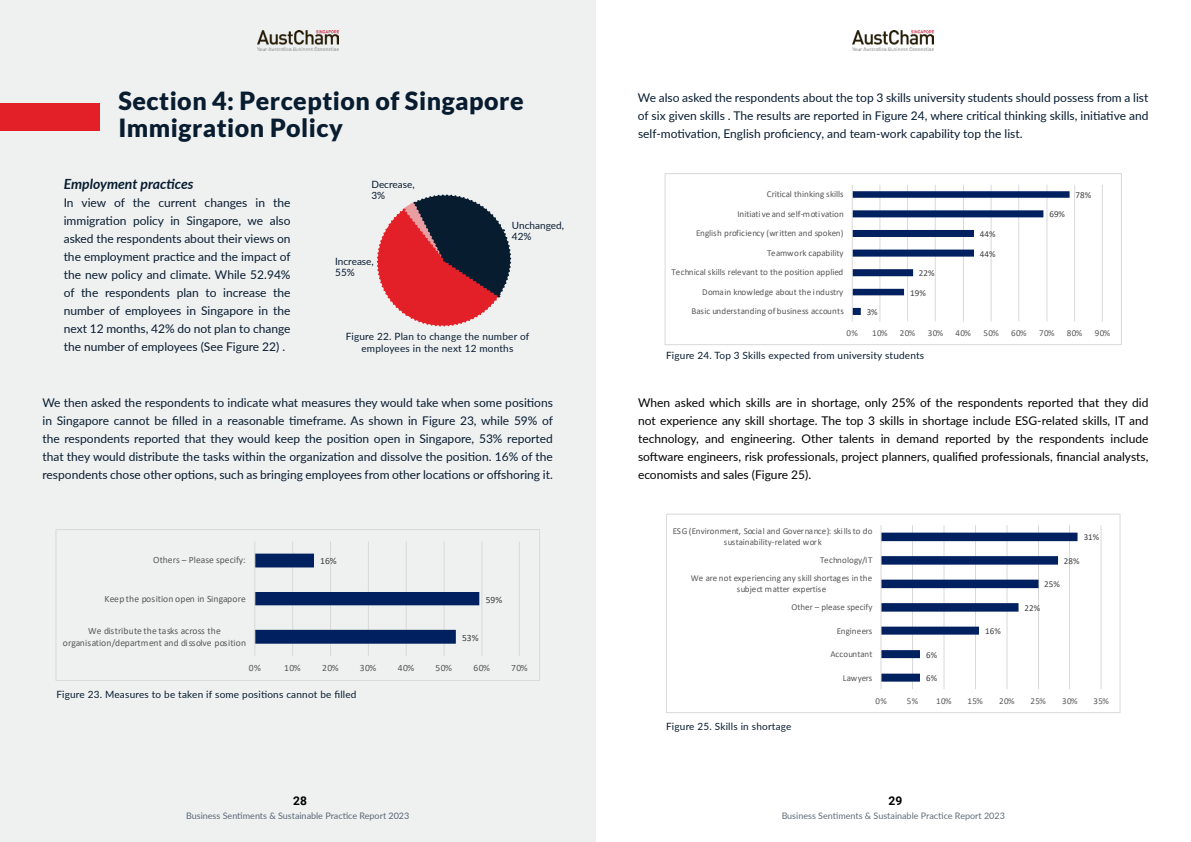
<style>
.page{position:relative;width:1191px;height:842px;background:#fff}
.page>*{position:absolute;margin:0;border:0;box-sizing:border-box;transform-origin:0 0}
.t1{font:900 25px/27px "Lato";letter-spacing:.02em;color:#081c30}
.t2{font:italic 700 14px "Lato";color:#081c30}
.t3{font:12px/18px "Lato";color:#081c30;text-align:justify}
.t4{font:12px/18px "Lato";color:#000;text-align:justify}
.t5{font:700 12px "Roboto";color:#000}
.t6{font:10px/12px "Lato";letter-spacing:.02em;color:#081c30;text-align:center}
.t7{font:10px/11px "Lato";color:#081c30}
.t8{font:9.6px/11.7px "Calibri";color:#595959;text-align:center}
.t9{font:9.6px "Calibri";color:#404040}
.t10{font:9.1px "Calibri";color:#595959}
.t11{font:9.1px "Calibri";letter-spacing:.02em;color:#595959}
.t12{font:9.1px "Calibri";color:#404040}
.t13{font:9px/11px "Calibri";color:#595959;text-align:center}
.t14{font:9px "Lato";color:#081c30}
.t15{font:9px "Calibri";color:#404040}
.t16{font:9px "Calibri";letter-spacing:.025em;color:#595959}
.t17{font:9px "Calibri";letter-spacing:.02em;color:#595959}
</style>
<div class="page">
<img style="left:852px;top:30px;width:81px;height:21px">
<div style="left:0;top:0;width:595px;height:842px;background:#eceded"></div>
<img style="left:257px;top:30px;width:81px;height:21px">
<div style="left:0;top:103px;width:99px;height:28px;background:#e31f27"></div>
<hr style="left:292px;top:541px;width:1px;height:115px;background:#d9d9d9">
<hr style="left:330px;top:541px;width:1px;height:115px;background:#d9d9d9">
<hr style="left:368px;top:541px;width:1px;height:115px;background:#d9d9d9">
<hr style="left:406px;top:541px;width:1px;height:115px;background:#d9d9d9">
<hr style="left:444px;top:541px;width:1px;height:115px;background:#d9d9d9">
<hr style="left:481px;top:541px;width:1px;height:115px;background:#d9d9d9">
<hr style="left:519px;top:541px;width:1px;height:115px;background:#d9d9d9">
<svg style="left:255px;top:554px;width:224px;height:90px"></svg>
<hr style="left:254px;top:541px;width:1px;height:115px;background:#d9d9d9">
<div style="left:56px;top:529px;width:484px;height:152px;border:1px solid #d9d9d9"></div>
<hr style="left:879px;top:185px;width:1px;height:136px;background:#d9d9d9">
<hr style="left:907px;top:185px;width:1px;height:136px;background:#d9d9d9">
<hr style="left:935px;top:185px;width:1px;height:136px;background:#d9d9d9">
<hr style="left:963px;top:185px;width:1px;height:136px;background:#d9d9d9">
<hr style="left:990px;top:185px;width:1px;height:136px;background:#d9d9d9">
<hr style="left:1018px;top:185px;width:1px;height:136px;background:#d9d9d9">
<hr style="left:1046px;top:185px;width:1px;height:136px;background:#d9d9d9">
<hr style="left:1074px;top:185px;width:1px;height:136px;background:#d9d9d9">
<hr style="left:1102px;top:185px;width:1px;height:136px;background:#d9d9d9">
<svg style="left:853px;top:191px;width:216px;height:124px"></svg>
<hr style="left:852px;top:185px;width:1px;height:136px;background:#d9d9d9">
<div style="left:664px;top:173px;width:457px;height:172px;border:1px solid #d9d9d9"></div>
<hr style="left:912px;top:525px;width:1px;height:164px;background:#d9d9d9">
<hr style="left:943px;top:525px;width:1px;height:164px;background:#d9d9d9">
<hr style="left:975px;top:525px;width:1px;height:164px;background:#d9d9d9">
<hr style="left:1006px;top:525px;width:1px;height:164px;background:#d9d9d9">
<hr style="left:1038px;top:525px;width:1px;height:164px;background:#d9d9d9">
<hr style="left:1069px;top:525px;width:1px;height:164px;background:#d9d9d9">
<hr style="left:1100px;top:525px;width:1px;height:164px;background:#d9d9d9">
<svg style="left:881px;top:533px;width:196px;height:149px"></svg>
<hr style="left:880px;top:525px;width:1px;height:164px;background:#d9d9d9">
<div style="left:666px;top:514px;width:454px;height:199px;border:1px solid #d9d9d9"></div>
<svg style="left:376px;top:194px;width:136px;height:133px"></svg>
<h1 class="t1" style="left:118px;top:87px;width:407px">Section 4: Perception of Singapore<br>Immigration Policy</h1>
<p class="t2" style="left:64px;top:173px;width:131px">Employment practices</p>
<p class="t3" style="left:64px;top:193px;width:229px">In view of the current changes in the immigration policy in Singapore, we also asked the respondents about their views on the employment practice and the impact of the new policy and climate. While 52.94% of the respondents plan to increase the number of employees in Singapore in the next 12 months, 42% do not plan to change the number of employees (See Figure 22) .</p>
<p class="t7" style="left:371px;top:179px;width:45px">Decrease,<br>3%</p>
<p class="t7" style="left:335px;top:255px;width:40px">Increase,<br>55%</p>
<p class="t7" style="left:512px;top:220px;width:53px">Unchanged,<br>42%</p>
<p class="t6" style="left:346px;top:330px;width:185px">Figure 22. Plan to change the number of employees in the next 12 months</p>
<p class="t3" style="left:42px;top:393px;width:512px">We then asked the respondents to indicate what measures they would take when some positions in Singapore cannot be filled in a reasonable timeframe. As shown in Figure 23, while 59% of the respondents reported that they would keep the position open in Singapore, 53% reported that they would distribute the tasks within the organization and dissolve the position. 16% of the respondents chose other options, such as bringing employees from other locations or offshoring it.</p>
<p class="t8" style="left:153px;top:554px;width:94px">Others – Please specify:</p>
<p class="t8" style="left:105px;top:592px;width:143px">Keep the position open in Singapore</p>
<p class="t8" style="left:63px;top:625px;width:185px">We distribute the tasks across the organisation/department and dissolve position</p>
<p class="t9" style="left:320px;top:554px;width:18px">16%</p>
<p class="t9" style="left:486px;top:593px;width:18px">59%</p>
<p class="t9" style="left:462px;top:631px;width:18px">53%</p>
<p class="t8" style="left:249px;top:662px;width:14px">0%</p>
<p class="t8" style="left:284px;top:662px;width:18px">10%</p>
<p class="t8" style="left:322px;top:662px;width:18px">20%</p>
<p class="t8" style="left:360px;top:662px;width:18px">30%</p>
<p class="t8" style="left:398px;top:662px;width:18px">40%</p>
<p class="t8" style="left:435px;top:662px;width:18px">50%</p>
<p class="t8" style="left:473px;top:662px;width:18px">60%</p>
<p class="t8" style="left:511px;top:662px;width:18px">70%</p>
<p class="t6" style="left:56px;top:687px;width:302px">Figure 23. Measures to be taken if some positions cannot be filled</p>
<p class="t5" style="left:293px;top:792px;width:15px">28</p>
<p class="t14" style="left:186px;top:810px;width:225px">Business Sentiments &amp; Sustainable Practice Report 2023</p>
<p class="t3" style="left:638px;top:88px;width:512px">We also asked the respondents about the top 3 skills university students should possess from a list of six given skills . The results are reported in Figure 24, where critical thinking skills, initiative and self-motivation, English proficiency, and team-work capability top the list.</p>
<p class="t10" style="left:767px;top:188px;width:79px">Critical thinking skills</p>
<p class="t12" style="left:1075px;top:188px;width:17px">78%</p>
<p class="t10" style="left:737px;top:207px;width:108px">Initiative and self-motivation</p>
<p class="t12" style="left:1049px;top:208px;width:17px">69%</p>
<p class="t10" style="left:696px;top:227px;width:149px">English proficiency (written and spoken)</p>
<p class="t12" style="left:979px;top:228px;width:17px">44%</p>
<p class="t10" style="left:767px;top:246px;width:78px">Teamwork capability</p>
<p class="t12" style="left:979px;top:247px;width:17px">44%</p>
<p class="t10" style="left:671px;top:266px;width:173px">Technical skills relevant to the position applied</p>
<p class="t12" style="left:919px;top:267px;width:17px">22%</p>
<p class="t10" style="left:702px;top:285px;width:142px">Domain knowledge about the industry</p>
<p class="t12" style="left:910px;top:286px;width:17px">19%</p>
<p class="t11" style="left:691px;top:305px;width:154px">Basic understanding of business accounts</p>
<p class="t12" style="left:866px;top:306px;width:13px">3%</p>
<p class="t10" style="left:846px;top:327px;width:13px">0%</p>
<p class="t10" style="left:872px;top:327px;width:17px">10%</p>
<p class="t10" style="left:900px;top:327px;width:17px">20%</p>
<p class="t10" style="left:927px;top:327px;width:17px">30%</p>
<p class="t10" style="left:955px;top:327px;width:17px">40%</p>
<p class="t10" style="left:983px;top:327px;width:17px">50%</p>
<p class="t10" style="left:1011px;top:327px;width:17px">60%</p>
<p class="t10" style="left:1039px;top:327px;width:17px">70%</p>
<p class="t10" style="left:1066px;top:327px;width:17px">80%</p>
<p class="t10" style="left:1094px;top:327px;width:17px">90%</p>
<p class="t6" style="left:666px;top:349px;width:260px">Figure 24. Top 3 Skills expected from university students</p>
<p class="t4" style="left:638px;top:393px;width:512px">When asked which skills are in shortage, only 25% of the respondents reported that they did not experience any skill shortage. The top 3 skills in shortage include ESG-related skills, IT and technology, and engineering. Other talents in demand reported by the respondents include software engineers, risk professionals, project planners, qualified professionals, financial analysts, economists and sales (Figure 25).</p>
<p class="t13" style="left:673px;top:525px;width:201px">ESG (Environment, Social and Governance): skills to do sustainability-related work</p>
<p class="t15" style="left:1083px;top:531px;width:17px">31%</p>
<p class="t16" style="left:820px;top:554px;width:54px">Technology/IT</p>
<p class="t15" style="left:1064px;top:554px;width:17px">28%</p>
<p class="t13" style="left:690px;top:572px;width:183px">We are not experiencing any skill shortages in the subject matter expertise</p>
<p class="t15" style="left:1044px;top:578px;width:17px">25%</p>
<p class="t13" style="left:791px;top:601px;width:82px">Other – please specify</p>
<p class="t15" style="left:1024px;top:601px;width:17px">22%</p>
<p class="t13" style="left:836px;top:625px;width:37px">Engineers</p>
<p class="t15" style="left:985px;top:625px;width:17px">16%</p>
<p class="t17" style="left:830px;top:648px;width:44px">Accountant</p>
<p class="t15" style="left:926px;top:648px;width:12px">6%</p>
<p class="t13" style="left:842px;top:672px;width:31px">Lawyers</p>
<p class="t15" style="left:926px;top:672px;width:12px">6%</p>
<p class="t6" style="left:666px;top:719px;width:127px">Figure 25. Skills in shortage</p>
<p class="t13" style="left:875px;top:695px;width:13px">0%</p>
<p class="t13" style="left:906px;top:695px;width:13px">5%</p>
<p class="t13" style="left:936px;top:695px;width:17px">10%</p>
<p class="t13" style="left:967px;top:695px;width:17px">15%</p>
<p class="t13" style="left:999px;top:695px;width:17px">20%</p>
<p class="t13" style="left:1030px;top:695px;width:17px">25%</p>
<p class="t13" style="left:1062px;top:695px;width:17px">30%</p>
<p class="t13" style="left:1093px;top:695px;width:17px">35%</p>
<p class="t5" style="left:888px;top:792px;width:15px">29</p>
<p class="t14" style="left:781px;top:810px;width:225px">Business Sentiments &amp; Sustainable Practice Report 2023</p>
</div>
